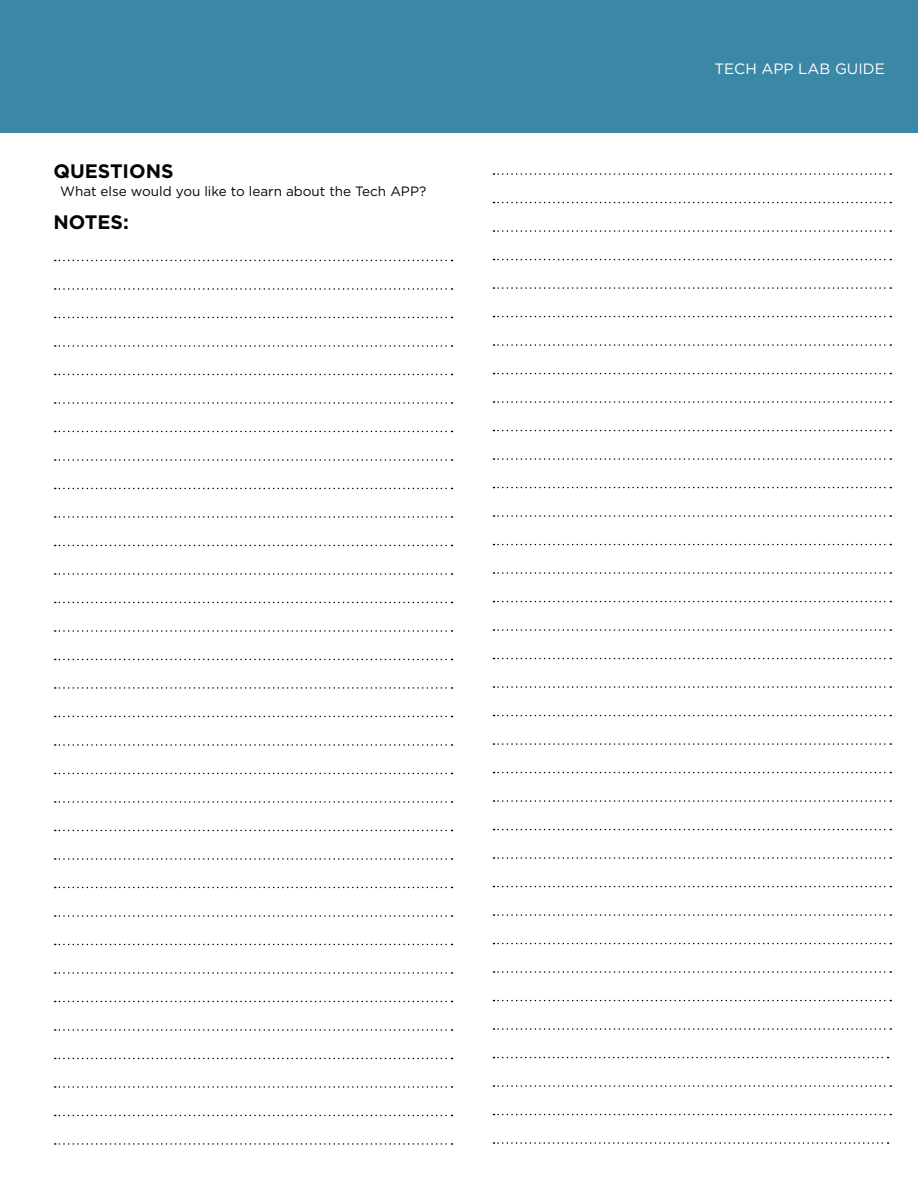
<style>
.page{position:relative;width:918px;height:1188px;background:#fff}
.page>*{position:absolute;margin:0;border:0;box-sizing:border-box;transform-origin:0 0}
.t1{font:700 19.5px "Gotham";color:#040503}
.t2{font:15px "Gotham";color:#fff}
.t3{font:13.5px "Gotham";color:#040503}
</style>
<div class="page">
<div style="left:0;top:0;width:918px;height:133px;background:#3b87a6"></div>
<svg style="left:55px;top:260px;width:398px;height:1px"></svg>
<svg style="left:55px;top:288px;width:398px;height:2px"></svg>
<svg style="left:55px;top:317px;width:398px;height:1px"></svg>
<svg style="left:55px;top:345px;width:398px;height:2px"></svg>
<svg style="left:55px;top:374px;width:398px;height:1px"></svg>
<svg style="left:55px;top:402px;width:398px;height:2px"></svg>
<svg style="left:55px;top:431px;width:398px;height:1px"></svg>
<svg style="left:55px;top:459px;width:398px;height:2px"></svg>
<svg style="left:55px;top:488px;width:398px;height:1px"></svg>
<svg style="left:55px;top:516px;width:398px;height:2px"></svg>
<svg style="left:55px;top:545px;width:398px;height:1px"></svg>
<svg style="left:55px;top:573px;width:398px;height:2px"></svg>
<svg style="left:55px;top:602px;width:398px;height:1px"></svg>
<svg style="left:55px;top:630px;width:398px;height:2px"></svg>
<svg style="left:55px;top:659px;width:398px;height:1px"></svg>
<svg style="left:55px;top:687px;width:398px;height:2px"></svg>
<svg style="left:55px;top:716px;width:398px;height:1px"></svg>
<svg style="left:55px;top:744px;width:398px;height:2px"></svg>
<svg style="left:55px;top:773px;width:398px;height:1px"></svg>
<svg style="left:55px;top:801px;width:398px;height:2px"></svg>
<svg style="left:55px;top:830px;width:398px;height:1px"></svg>
<svg style="left:55px;top:858px;width:398px;height:2px"></svg>
<svg style="left:55px;top:887px;width:398px;height:1px"></svg>
<svg style="left:55px;top:915px;width:398px;height:2px"></svg>
<svg style="left:55px;top:944px;width:398px;height:1px"></svg>
<svg style="left:55px;top:972px;width:398px;height:2px"></svg>
<svg style="left:55px;top:1001px;width:398px;height:1px"></svg>
<svg style="left:55px;top:1029px;width:398px;height:2px"></svg>
<svg style="left:55px;top:1058px;width:398px;height:1px"></svg>
<svg style="left:55px;top:1086px;width:398px;height:2px"></svg>
<svg style="left:55px;top:1115px;width:398px;height:1px"></svg>
<svg style="left:55px;top:1143px;width:398px;height:2px"></svg>
<svg style="left:494px;top:173px;width:397px;height:2px"></svg>
<svg style="left:494px;top:202px;width:397px;height:1px"></svg>
<svg style="left:494px;top:230px;width:397px;height:2px"></svg>
<svg style="left:494px;top:259px;width:397px;height:1px"></svg>
<svg style="left:494px;top:287px;width:397px;height:2px"></svg>
<svg style="left:494px;top:316px;width:397px;height:1px"></svg>
<svg style="left:494px;top:344px;width:397px;height:2px"></svg>
<svg style="left:494px;top:373px;width:397px;height:1px"></svg>
<svg style="left:494px;top:401px;width:397px;height:2px"></svg>
<svg style="left:494px;top:430px;width:397px;height:1px"></svg>
<svg style="left:494px;top:458px;width:397px;height:2px"></svg>
<svg style="left:494px;top:487px;width:397px;height:1px"></svg>
<svg style="left:494px;top:515px;width:397px;height:2px"></svg>
<svg style="left:494px;top:544px;width:397px;height:1px"></svg>
<svg style="left:494px;top:572px;width:397px;height:2px"></svg>
<svg style="left:494px;top:601px;width:397px;height:1px"></svg>
<svg style="left:494px;top:629px;width:397px;height:2px"></svg>
<svg style="left:494px;top:658px;width:397px;height:1px"></svg>
<svg style="left:494px;top:686px;width:397px;height:2px"></svg>
<svg style="left:494px;top:715px;width:397px;height:1px"></svg>
<svg style="left:494px;top:743px;width:397px;height:2px"></svg>
<svg style="left:494px;top:772px;width:397px;height:1px"></svg>
<svg style="left:494px;top:800px;width:397px;height:2px"></svg>
<svg style="left:494px;top:829px;width:397px;height:1px"></svg>
<svg style="left:494px;top:857px;width:397px;height:2px"></svg>
<svg style="left:494px;top:886px;width:397px;height:1px"></svg>
<svg style="left:494px;top:914px;width:397px;height:2px"></svg>
<svg style="left:494px;top:943px;width:397px;height:1px"></svg>
<svg style="left:494px;top:971px;width:397px;height:2px"></svg>
<svg style="left:494px;top:1000px;width:397px;height:1px"></svg>
<svg style="left:494px;top:1028px;width:397px;height:2px"></svg>
<svg style="left:494px;top:1057px;width:395px;height:1px"></svg>
<svg style="left:494px;top:1085px;width:397px;height:2px"></svg>
<svg style="left:494px;top:1114px;width:397px;height:1px"></svg>
<svg style="left:494px;top:1142px;width:395px;height:2px"></svg>
<h1 class="t1" style="left:53px;top:158px;width:122px">QUESTIONS</h1>
<p class="t3" style="left:60px;top:182px;width:368px">What else would you like to learn about the Tech APP?</p>
<h1 class="t1" style="left:53px;top:209px;width:77px">NOTES:</h1>
<p class="t2" style="left:714px;top:59px;width:172px">TECH APP LAB GUIDE</p>
</div>
